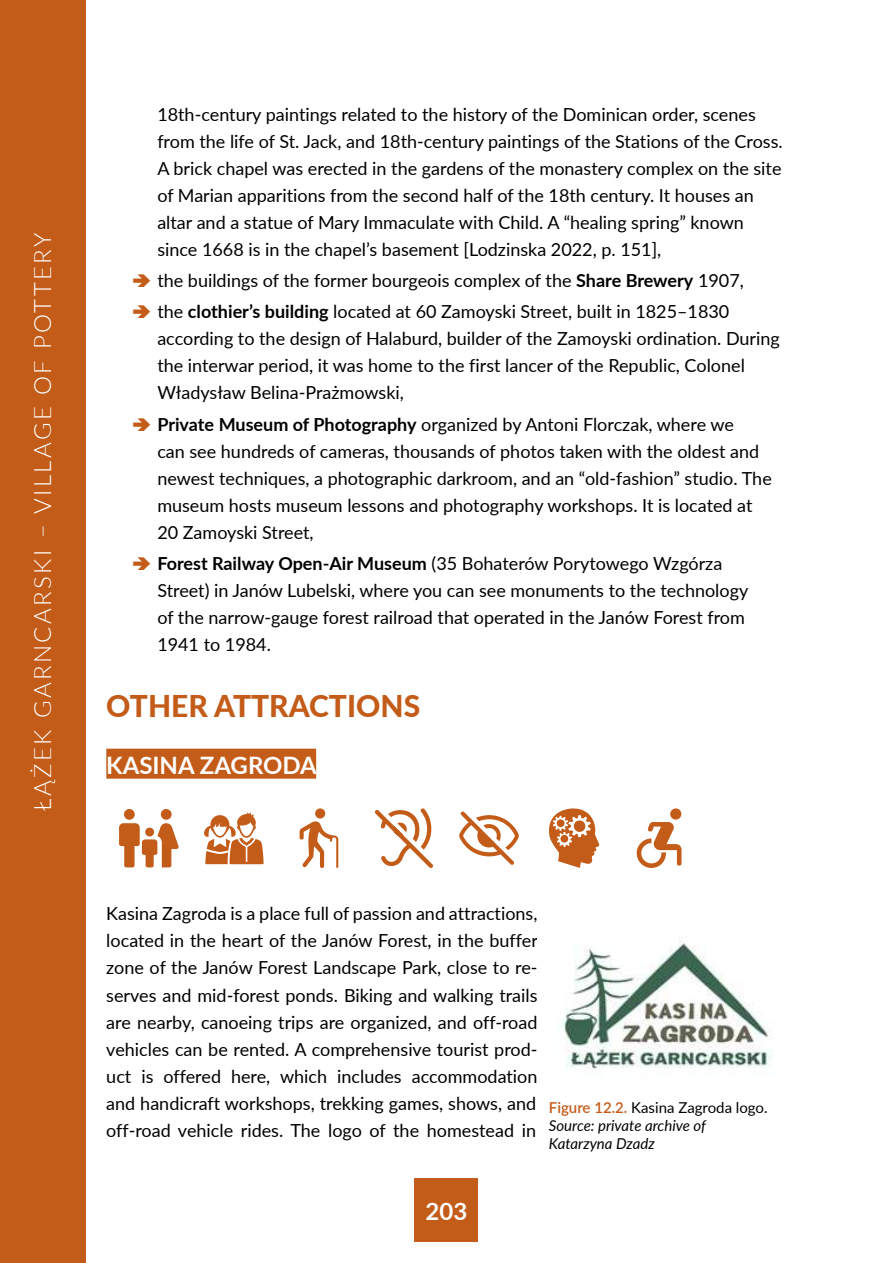
<style>
.page{position:relative;width:893px;height:1263px;background:#fff}
.page>*{position:absolute;margin:0;border:0;box-sizing:border-box;transform-origin:0 0}
.t1{font:800 30px "Lato";color:#c45c19}
.t2{font:300 24px "Lato";letter-spacing:.1em;color:#fff}
.t3{font:700 24px "Lato";color:#fff}
.t4{font:18px/27px "Lato";color:#000}
.t5{font:italic 15px/18px "Lato";color:#000}
.s1{font-weight:700}
.s2{font-weight:600;font-style:normal;color:#c45c19}
.s3{font-style:normal}
</style>
<div class="page">
<div style="left:0;top:0;width:85px;height:1263px;background:#c45c19"></div>
<div style="left:415px;top:1178px;width:63px;height:64px;background:#c45c19"></div>
<div style="left:106px;top:749px;width:210px;height:30px;background:#c45c19"></div>
<svg style="left:119px;top:809px;width:60px;height:58px"></svg>
<svg style="left:204px;top:812px;width:60px;height:52px"></svg>
<svg style="left:300px;top:808px;width:38px;height:60px"></svg>
<svg style="left:375px;top:808px;width:58px;height:60px"></svg>
<svg style="left:459px;top:811px;width:60px;height:54px"></svg>
<svg style="left:549px;top:808px;width:50px;height:60px"></svg>
<svg style="left:637px;top:808px;width:44px;height:60px"></svg>
<img style="left:561px;top:941px;width:211px;height:129px">
<h2 class="t2" style="left:26px;top:811px;width:579px;rotate:-90deg">ŁĄŻEK GARNCARSKI – VILLAGE OF POTTERY</h2>
<p class="t4" style="left:157px;top:100px;width:627px">18th-century paintings related to the history of the Dominican order, scenes from the life of St. Jack, and 18th-century paintings of the Stations of the Cross.<br>A brick chapel was erected in the gardens of the monastery complex on the site of Marian apparitions from the second half of the 18th century. It houses an altar and a statue of Mary Immaculate with Child. A “healing spring” known since 1668 is in the chapel’s basement [Lodzinska 2022, p. 151],</p>
<p class="t4" style="left:157px;top:264px;width:588px;line-height:31.2px">the buildings of the former bourgeois complex of the <span class="s1">Share Brewery</span> 1907, the <span class="s1">clothier’s building</span> located at 60 Zamoyski Street, built in 1825–1830</p>
<p class="t4" style="left:157px;top:324px;width:624px">according to the design of Halaburd, builder of the Zamoyski ordination. During the interwar period, it was home to the first lancer of the Republic, Colonel<br>Władysław Belina-Prażmowski,</p>
<p class="t4" style="left:157px;top:410px;width:616px"><span class="s1">Private Museum of Photography</span> organized by Antoni Florczak, where we<br>can see hundreds of cameras, thousands of photos taken with the oldest and newest techniques, a photographic darkroom, and an “old-fashion” studio. The museum hosts museum lessons and photography workshops. It is located at 20 Zamoyski Street,</p>
<p class="t4" style="left:157px;top:549px;width:592px"><span class="s1">Forest Railway Open-Air Museum</span> (35 Bohaterów Porytowego Wzgórza Street) in Janów Lubelski, where you can see monuments to the technology of the narrow-gauge forest railroad that operated in the Janów Forest from 1941 to 1984.</p>
<h1 class="t1" style="left:106px;top:684px;width:315px">OTHER ATTRACTIONS</h1>
<h2 class="t3" style="left:106px;top:748px;width:212px">KASINA ZAGRODA</h2>
<p class="t4" style="left:106px;top:900px;width:433px;text-align:justify">Kasina Zagroda is a place full of passion and attractions, located in the heart of the Janów Forest, in the buffer zone of the Janów Forest Landscape Park, close to re&shy;serves and mid-forest ponds. Biking and walking trails are nearby, canoeing trips are organized, and off-road vehicles can be rented. A comprehensive tourist prod&shy;uct is offered here, which includes accommodation and handicraft workshops, trekking games, shows, and off-road vehicle rides. The logo of the homestead in</p>
<p class="t5" style="left:549px;top:1098px;width:220px"><span class="s2">Figure 12.2.</span> <span class="s3">Kasina Zagroda logo.<br></span>Source: private archive of<br>Katarzyna Dzadz</p>
<h2 class="t3" style="left:426px;top:1193px;width:43px">203</h2>
</div>
